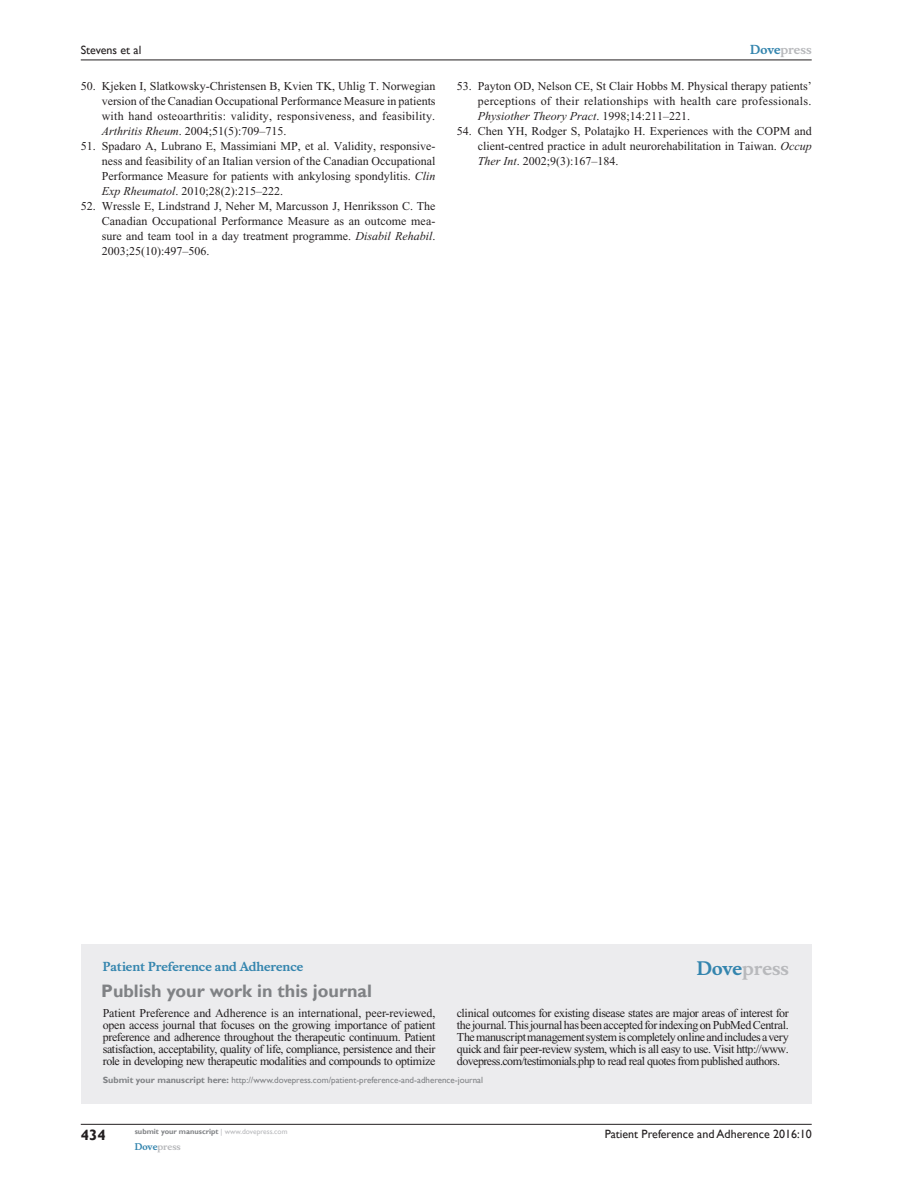
<style>
.page{position:relative;width:918px;height:1188px;background:#fff}
.page>*{position:absolute;margin:0;border:0;box-sizing:border-box;transform-origin:0 0}
.PromBx-H1{font:700 18px "Gill Sans";color:#808285}
.PromBx-Brand{font:700 18px "Musee";color:#b8b9bc}
.t1{font:700 15px "Gill Sans";color:#231f20}
.RefNL2{font:12px/15px "Times New Roman";color:#231f20;text-align:justify}
.PromBx-Tx{font:12px/12px "Times New Roman";letter-spacing:-.045em;color:#231f20;text-align:justify}
.t2{font:12px "Gill Sans";color:#231f20}
.PromBx-JrnlName{font:700 12px "Musee";color:#3485ae}
.t3{font:700 12px "Musee";color:#b8b9bc}
.PromBx-SubmitMssWebA{font:9px "Gill Sans";color:#808285}
.t4{font:700 9px "Musee";color:#b8b9bc}
.t5{font:700 7.5px "Gill Sans";color:#808285}
.s1{font-style:italic}
.s2{color:#3485ae}
.s3{font-weight:700}
.s4{font-weight:400;color:#b8b9bc}
</style>
<div class="page">
<div style="left:81px;top:944px;width:731px;height:159px;background:#ececee"></div>
<hr style="left:81px;top:1124px;width:731px;height:1px;background:#231f20">
<hr style="left:81px;top:60px;width:731px;height:1px;background:#231f20">
<p class="t2" style="left:81px;top:43px;width:62px">Stevens et al</p>
<p class="RefNL2" style="left:102px;top:79px;width:335px;text-indent:-21px">50. Kjeken I, Slatkowsky-Christensen B, Kvien TK, Uhlig T. Norwegian version of the Canadian Occupational Performance Measure in patients with hand osteoarthritis: validity, responsiveness, and feasibility.<br><span class="s1">Arthritis Rheum</span>. 2004;51(5):709–715.</p>
<p class="RefNL2" style="left:102px;top:139px;width:335px;text-indent:-21px">51. Spadaro A, Lubrano E, Massimiani MP, et al. Validity, responsive&shy;ness and feasibility of an Italian version of the Canadian Occupational Performance Measure for patients with ankylosing spondylitis. <span class="s1">Clin Exp Rheumatol</span>. 2010;28(2):215–222.</p>
<p class="RefNL2" style="left:102px;top:199px;width:335px;text-indent:-21px">52. Wressle E, Lindstrand J, Neher M, Marcusson J, Henriksson C. The Canadian Occupational Performance Measure as an outcome mea&shy;sure and team tool in a day treatment programme. <span class="s1">Disabil Rehabil</span>.<br>2003;25(10):497–506.</p>
<p class="t3" style="left:750px;top:43px;width:63px"><span class="s2">Dove</span>press</p>
<p class="RefNL2" style="left:478px;top:79px;width:335px;text-indent:-21px">53. Payton OD, Nelson CE, St Clair Hobbs M. Physical therapy patients’ perceptions of their relationships with health care professionals.<br><span class="s1">Physiother Theory Pract</span>. 1998;14:211–221.</p>
<p class="RefNL2" style="left:478px;top:124px;width:335px;text-indent:-21px">54. Chen YH, Rodger S, Polatajko H. Experiences with the COPM and client-centred practice in adult neurorehabilitation in Taiwan. <span class="s1">Occup Ther Int</span>. 2002;9(3):167–184.</p>
<p class="PromBx-JrnlName" style="left:103px;top:959px;width:202px">Patient Preference and Adherence</p>
<p class="PromBx-H1" style="left:101px;top:980px;width:272px">Publish your work in this journal</p>
<p class="PromBx-Brand" style="left:697px;top:958px;width:94px"><span class="s2">Dove</span>press</p>
<p class="PromBx-Tx" style="left:103px;top:1007px;width:334px">Patient Preference and Adherence is an international, peer-reviewed, open access journal that focuses on the growing importance of patient preference and adherence throughout the therapeutic continuum. Patient satisfaction, acceptability, quality of life, compliance, persistence and their role in developing new therapeutic modalities and compounds to optimize</p>
<p class="PromBx-Tx" style="left:457px;top:1007px;width:333px">clinical outcomes for existing disease states are major areas of interest for the journal. This journal has been accepted for indexing on PubMed Central.<br>The manuscript management system is completely online and includes a very quick and fair peer-review system, which is all easy to use. Visit http://www. dovepress.com/testimonials.php to read real quotes from published authors.</p>
<p class="PromBx-SubmitMssWebA" style="left:103px;top:1075px;width:382px"><span class="s3">Submit your manuscript here:</span> http://www.dovepress.com/patient-preference-and-adherence-journal</p>
<p class="t1" style="left:81px;top:1126px;width:26px">434</p>
<p class="t5" style="left:135px;top:1127px;width:154px">submit your manuscript <span class="s4">| www.dovepress.com</span></p>
<p class="t4" style="left:135px;top:1141px;width:48px"><span class="s2">Dove</span>press</p>
<p class="t2" style="left:605px;top:1127px;width:209px">Patient Preference and Adherence 2016:10</p>
</div>
